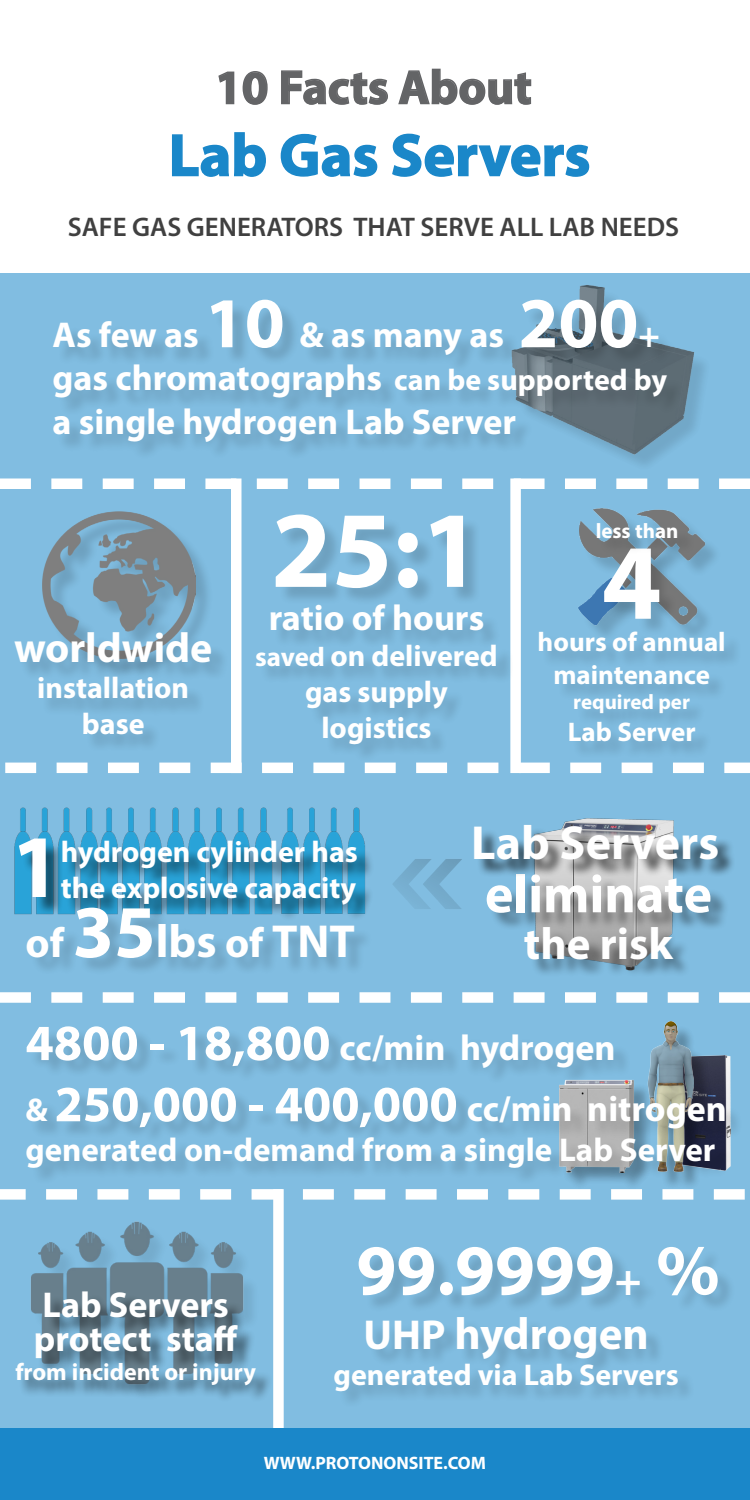
<style>
.page{position:relative;width:750px;height:1500px;background:#fff}
.page>*{position:absolute;margin:0;border:0;box-sizing:border-box;transform-origin:0 0}
.t1{font:700 109.5px "Myriad Pro";color:#fff}
.t2{font:700 108px "Myriad Pro";color:#fff}
.t3{font:700 90px "Myriad Pro";color:#fff}
.t4{font:700 72px "Myriad Pro";color:#fff}
.t5{font:700 60px "Myriad Pro";color:#1a87c9}
.t6{font:700 54px "Myriad Pro";color:#fff}
.t7{font:700 51px "Myriad Pro";color:#fff}
.t8{font:700 48px "Myriad Pro";color:#636466}
.t9{font:700 48px "Myriad Pro";color:#fff}
.t10{font:700 46.5px "Myriad Pro";color:#fff}
.t11{font:700 45px "Myriad Pro";color:#fff}
.t12{font:700 42px "Myriad Pro";color:#fff}
.t13{font:700 36px/43.2px "Myriad Pro";color:#fff}
.t14{font:700 33px "Myriad Pro";color:#fff}
.t15{font:700 30px/36px "Myriad Pro";color:#fff;text-align:center}
.t16{font:600 27px "Myriad Pro";color:#404040}
.t17{font:700 27px/32.4px "Myriad Pro";color:#fff;text-align:center}
.t18{font:700 24px "Myriad Pro";color:#fff}
.t19{font:700 21px "Myriad Pro";color:#fff}
.t20{font:700 18px "Myriad Pro";color:#fff}
.s1{font-size:72px}
.s2{font-size:30px}
.s3{font-size:27px}
.s4{font-size:42px}
.s5{font-size:75px}
.s6{font-size:51px}
.s7{font-size:33px}
.s8{font-size:36px}
.s9{font-size:45px}
</style>
<div class="page">
<div style="left:0;top:1428px;width:750px;height:72px;background:#1a87c9"></div>
<svg style="left:218px;top:71px;width:17px;height:34px"></svg>
<svg style="left:242px;top:71px;width:26px;height:34px"></svg>
<svg style="left:281px;top:70px;width:107px;height:35px"></svg>
<svg style="left:398px;top:68px;width:134px;height:37px"></svg>
<svg style="left:172px;top:132px;width:94px;height:45px"></svg>
<svg style="left:280px;top:133px;width:98px;height:44px"></svg>
<svg style="left:392px;top:133px;width:198px;height:44px"></svg>
<div style="left:0;top:273px;width:750px;height:1155px;background:#81bde1"></div>
<div style="left:231px;top:478px;width:11px;height:295px;background:#fff"></div>
<svg style="left:5px;top:763px;width:745px;height:10px"></svg>
<svg style="left:0;top:992px;width:750px;height:11px"></svg>
<svg style="left:0;top:478px;width:416px;height:11px"></svg>
<svg style="left:0;top:1189px;width:745px;height:11px"></svg>
<div style="left:510px;top:478px;width:11px;height:295px;background:#fff"></div>
<div style="left:273px;top:1189px;width:11px;height:239px;background:#fff"></div>
<img style="left:416px;top:285px;width:334px;height:250px">
<div style="left:56px;top:302px;width:629px;height:158px;background:#000;opacity:.15"></div>
<div style="left:45px;top:513px;width:169px;height:164px;background:#000;opacity:.15"></div>
<img style="left:43px;top:511px;width:153px;height:124px">
<img style="left:571px;top:502px;width:142px;height:49px">
<div style="left:542px;top:551px;width:201px;height:209px;background:#000;opacity:.15"></div>
<div style="left:259px;top:517px;width:256px;height:246px;background:#000;opacity:.15"></div>
<img style="left:282px;top:808px;width:83px;height:35px">
<img style="left:14px;top:808px;width:258px;height:107px">
<div style="left:22px;top:841px;width:42px;height:75px;background:#000;opacity:.5"></div>
<div style="left:65px;top:843px;width:310px;height:78px;background:#000;opacity:.5"></div>
<div style="left:30px;top:910px;width:343px;height:66px;background:#000;opacity:.15"></div>
<div style="left:337px;top:1249px;width:399px;height:160px;background:#000;opacity:.15"></div>
<div style="left:17px;top:635px;width:213px;height:118px;background:#000;opacity:.15"></div>
<img style="left:562px;top:818px;width:112px;height:9px">
<div style="left:490px;top:876px;width:239px;height:102px;background:#000;opacity:.38"></div>
<div style="left:477px;top:827px;width:259px;height:51px;background:#000;opacity:.62"></div>
<img style="left:393px;top:859px;width:69px;height:50px">
<img style="left:27px;top:1199px;width:219px;height:95px">
<div style="left:18px;top:1294px;width:255px;height:109px;background:#000;opacity:.48"></div>
<div style="left:599px;top:525px;width:97px;height:31px;background:#000;opacity:.15"></div>
<div style="left:562px;top:1025px;width:150px;height:166px;background:#000;opacity:.15"></div>
<img style="left:562px;top:1022px;width:132px;height:7px">
<div style="left:29px;top:1029px;width:714px;height:157px;background:#000;opacity:.15"></div>
<h3 class="t8" style="left:215px;top:56px;width:318px">10 Facts About</h3>
<h3 class="t5" style="left:169px;top:116px;width:423px">Lab Gas Servers</h3>
<p class="t16" style="left:68px;top:209px;width:613px">SAFE GAS GENERATORS THAT SERVE ALL LAB NEEDS</p>
<p class="t13" style="left:52px;top:312px;width:616px">As few as <span class="s1">10</span> &amp; as many as <span class="s1">200</span>+ gas chromatographs <span class="s2">can be supported by </span>a single hydrogen Lab Server</p>
<p class="t12" style="left:14px;top:621px;width:200px">worldwide</p>
<p class="t15" style="left:37px;top:669px;width:153px">installation base</p>
<h1 class="t1" style="left:271px;top:479px;width:212px">25:1</h1>
<p class="t13" style="left:269px;top:595px;width:217px">ratio of hours</p>
<p class="t15" style="left:255px;top:637px;width:244px"><span class="s3">saved</span> on delivered gas supply logistics</p>
<p class="t19" style="left:596px;top:517px;width:84px">less than</p>
<h2 class="t2" style="left:602px;top:512px;width:61px">4</h2>
<p class="t17" style="left:538px;top:625px;width:190px">hours of annual maintenance</p>
<p class="t19" style="left:573px;top:688px;width:118px">required per</p>
<p class="t17" style="left:568px;top:715px;width:129px">Lab Server</p>
<h3 class="t3" style="left:11px;top:808px;width:51px">1</h3>
<p class="t15" style="left:61px;top:832px;width:299px;text-align:left">hydrogen cylinder has the explosive capacity</p>
<p class="t10" style="left:26px;top:911px;width:331px"><span class="s4">of</span> <span class="s5">35</span>lbs <span class="s4">of</span> TNT</p>
<h3 class="t9" style="left:471px;top:811px;width:250px">Lab Servers</h3>
<h3 class="t6" style="left:485px;top:859px;width:229px">eliminate</h3>
<p class="t11" style="left:524px;top:914px;width:151px">the risk</p>
<p class="t13" style="left:26px;top:1025px;width:592px"><span class="s6">4800 - 18,800</span> cc/min hydrogen</p>
<h3 class="t7" style="left:26px;top:1071px;width:703px"><span class="s7">&amp;</span> 250,000 - 400,000 <span class="s8">cc/min nitrogen</span></h3>
<p class="t14" style="left:26px;top:1128px;width:691px">generated on-demand from a single Lab Server</p>
<p class="t13" style="left:34px;top:1286px;width:206px;line-height:34.5px">Lab Servers protect staff</p>
<p class="t18" style="left:15px;top:1357px;width:242px">from incident or injury</p>
<h3 class="t4" style="left:356px;top:1223px;width:365px">99.9999<span class="s9">+</span> %</h3>
<p class="t11" style="left:363px;top:1304px;width:287px"><span class="s4">UHP</span> hydrogen</p>
<p class="t15" style="left:334px;top:1355px;width:347px">generated via Lab Servers</p>
<p class="t20" style="left:264px;top:1451px;width:224px">WWW.PROTONONSITE.COM</p>
</div>
